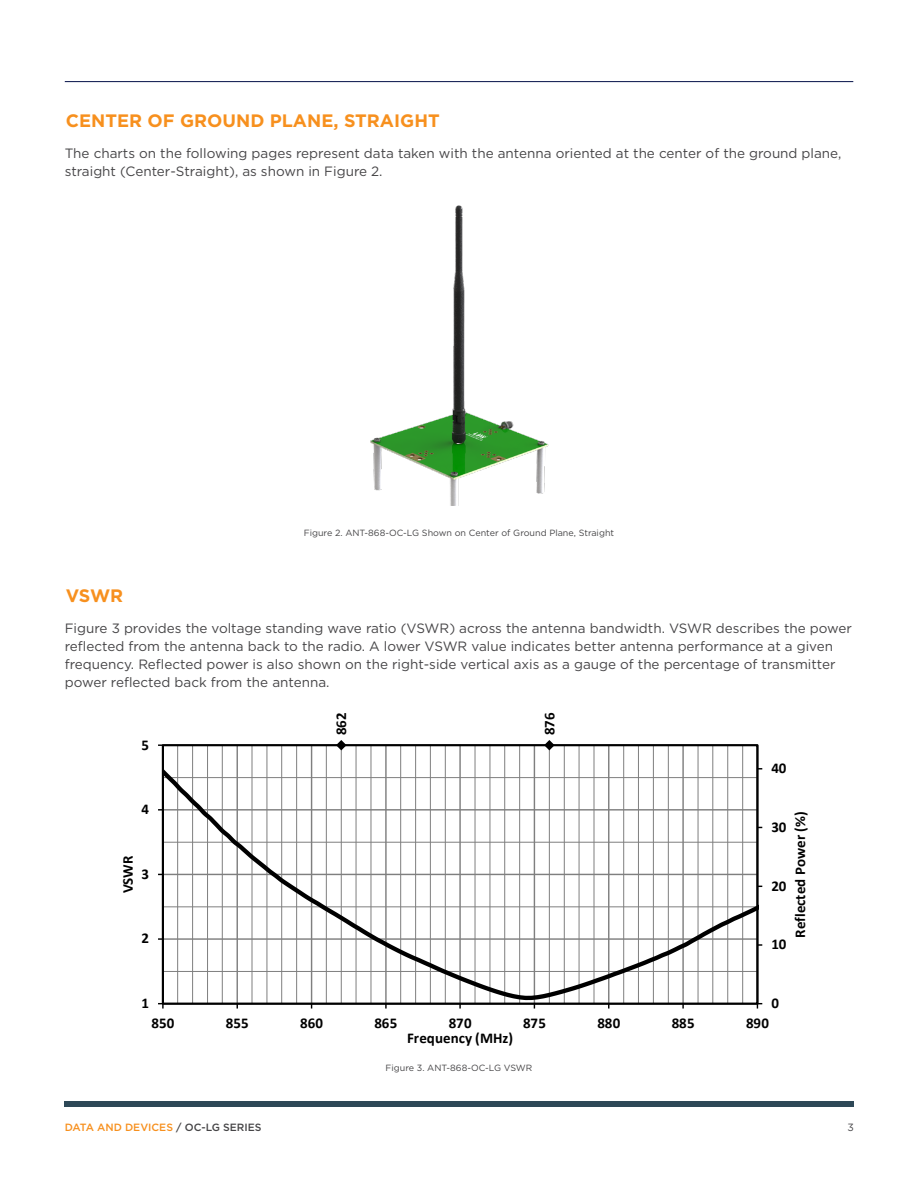
<style>
.page{position:relative;width:918px;height:1188px;background:#fff}
.page>*{position:absolute;margin:0;border:0;box-sizing:border-box;transform-origin:0 0}
.t1{font:700 18px "Gotham";color:#f7901e}
.t2{font:700 15px "Calibri";color:#000}
.t3{font:13.5px/18px "Gotham";color:#464547}
.t4{font:500 10.5px "Gotham";color:#f7901e}
.t5{font:10.5px "Gotham";color:#464547}
.t6{font:9px "Gotham";color:#464547}
.s1{color:#464547}
</style>
<div class="page">
<hr style="left:65px;top:81px;width:788px;height:1px;background:#1e295b">
<div style="left:65px;top:1101px;width:789px;height:6px;background:#2e4857"></div>
<img style="left:370px;top:205px;width:179px;height:300px">
<hr style="left:757px;top:745px;width:1px;height:259px;background:#000">
<hr style="left:162px;top:745px;width:2px;height:259px;background:#000">
<hr style="left:163px;top:1003px;width:594px;height:1px;background:#000">
<svg style="left:158px;top:1003px;width:6px;height:6px"></svg>
<svg style="left:757px;top:1003px;width:5px;height:6px"></svg>
<svg style="left:164px;top:745px;width:595px;height:257px"></svg>
<svg style="left:336px;top:740px;width:11px;height:10px"></svg>
<svg style="left:544px;top:740px;width:11px;height:10px"></svg>
<h1 class="t1" style="left:66px;top:109px;width:375px">CENTER OF GROUND PLANE, STRAIGHT</h1>
<p class="t3" style="left:65px;top:144px;width:778px">The charts on the following pages represent data taken with the antenna oriented at the center of the ground plane, straight (Center-Straight), as shown in Figure 2.</p>
<h1 class="t1" style="left:66px;top:584px;width:59px">VSWR</h1>
<p class="t6" style="left:304px;top:527px;width:312px">Figure 2. ANT-868-OC-LG Shown on Center of Ground Plane, Straight</p>
<p class="t3" style="left:65px;top:619px;width:789px">Figure 3 provides the voltage standing wave ratio (VSWR) across the antenna bandwidth. VSWR describes the power reflected from the antenna back to the radio. A lower VSWR value indicates better antenna performance at a given frequency. Reflected power is also shown on the right-side vertical axis as a gauge of the percentage of transmitter power reflected back from the antenna.</p>
<p class="t2" style="left:141px;top:734px;width:9px">5</p>
<p class="t2" style="left:141px;top:799px;width:9px">4</p>
<p class="t2" style="left:117px;top:893px;width:39px;rotate:-90deg">VSWR</p>
<p class="t2" style="left:141px;top:863px;width:9px">3</p>
<p class="t2" style="left:141px;top:928px;width:9px">2</p>
<p class="t2" style="left:331px;top:735px;width:24px;rotate:-90deg">862</p>
<p class="t2" style="left:539px;top:735px;width:24px;rotate:-90deg">876</p>
<p class="t2" style="left:771px;top:757px;width:17px">40</p>
<p class="t2" style="left:771px;top:816px;width:17px">30</p>
<p class="t2" style="left:771px;top:875px;width:17px">20</p>
<p class="t2" style="left:771px;top:934px;width:17px">10</p>
<p class="t2" style="left:790px;top:938px;width:128px;rotate:-90deg">Reflected Power (%)</p>
<p class="t2" style="left:141px;top:992px;width:9px">1</p>
<p class="t2" style="left:771px;top:992px;width:9px">0</p>
<p class="t2" style="left:151px;top:1012px;width:24px">850</p>
<p class="t2" style="left:226px;top:1012px;width:24px">855</p>
<p class="t2" style="left:300px;top:1012px;width:24px">860</p>
<p class="t2" style="left:374px;top:1012px;width:24px">865</p>
<p class="t2" style="left:449px;top:1012px;width:24px">870</p>
<p class="t2" style="left:523px;top:1012px;width:24px">875</p>
<p class="t2" style="left:597px;top:1012px;width:24px">880</p>
<p class="t2" style="left:672px;top:1012px;width:24px">885</p>
<p class="t2" style="left:746px;top:1012px;width:24px">890</p>
<p class="t2" style="left:407px;top:1027px;width:107px">Frequency (MHz)</p>
<p class="t6" style="left:386px;top:1062px;width:148px">Figure 3. ANT-868-OC-LG VSWR</p>
<p class="t4" style="left:65px;top:1120px;width:198px">DATA AND DEVICES <span class="s1">/ OC-LG SERIES</span></p>
<p class="t5" style="left:847px;top:1121px;width:8px">3</p>
</div>
